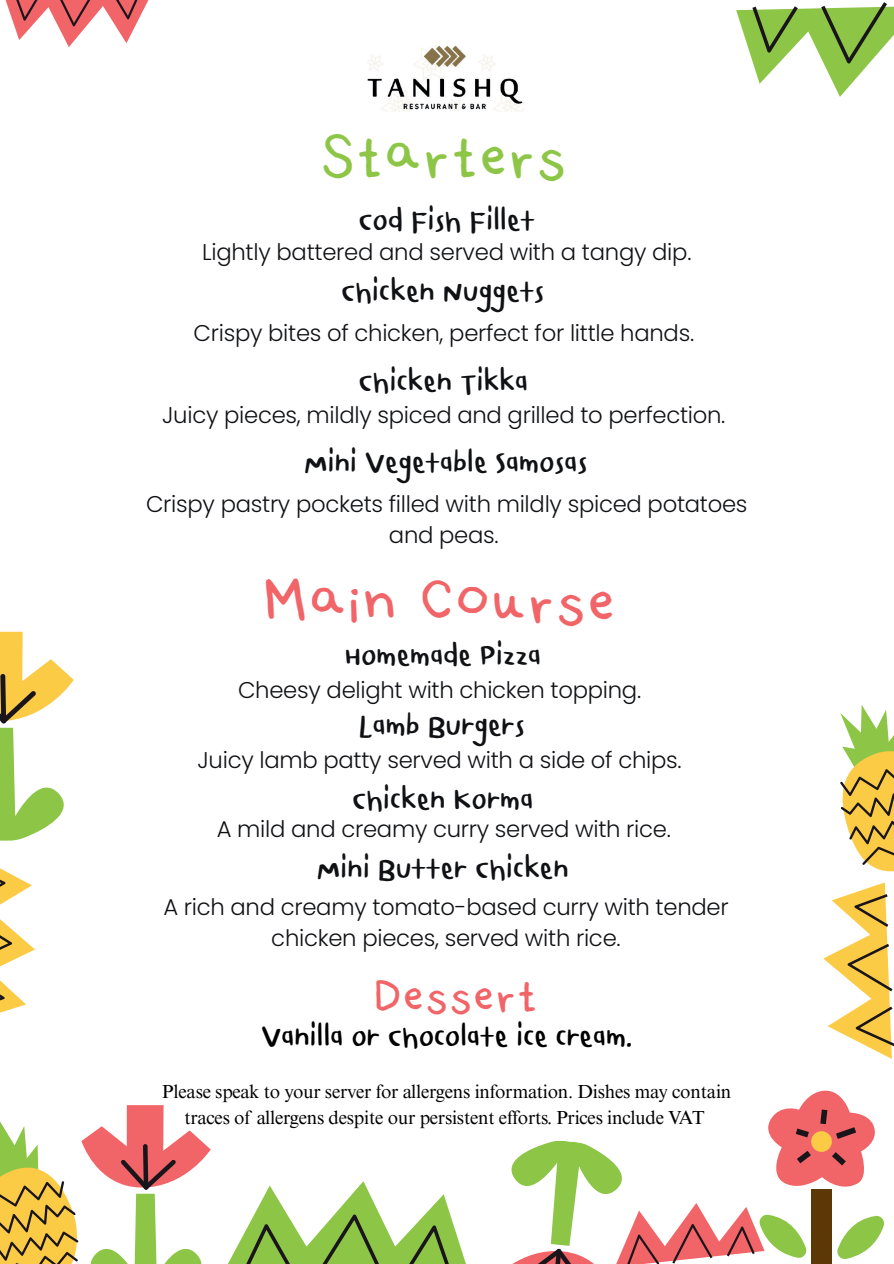
<style>
.page{position:relative;width:894px;height:1264px;background:#fff}
.page>*{position:absolute;margin:0;border:0;box-sizing:border-box;transform-origin:0 0}
.t1{font:700 45.9px "Uh Beenamsoyoung";letter-spacing:.1em;color:#f16467}
.t2{font:700 45.9px "Uh Beenamsoyoung";letter-spacing:.1em;color:#8dc647}
.t3{font:700 35.1px "Uh Beenamsoyoung";letter-spacing:.1em;color:#f16467}
.t4{font:32.55px "FC Palette";letter-spacing:-.01em;color:#101114}
.t5{font:32.55px "FC Palette";letter-spacing:-.01em;color:#000}
.t6{font:300 22.8px/30.3px "Poppins";letter-spacing:-.01em;color:#101114;text-align:center}
.t7{font:18.9px/25.8px "Times NRMT Pro";letter-spacing:-.01em;color:#000;text-align:center}
</style>
<div class="page">
<svg style="left:0;top:631px;width:74px;height:209px"></svg>
<svg style="left:0;top:1105px;width:211px;height:158px"></svg>
<svg style="left:5px;top:0;width:144px;height:47px"></svg>
<svg style="left:736px;top:2px;width:157px;height:95px"></svg>
<svg style="left:228px;top:1181px;width:238px;height:82px"></svg>
<svg style="left:0;top:868px;width:35px;height:145px"></svg>
<svg style="left:511px;top:1090px;width:373px;height:173px"></svg>
<svg style="left:823px;top:705px;width:70px;height:353px"></svg>
<img style="left:367px;top:45px;width:157px;height:66px">
<h1 class="t2" style="left:322px;top:127px;width:244px">Starters</h1>
<h3 class="t4" style="left:358px;top:201px;width:178px">Cod Fish Fillet</h3>
<p class="t6" style="left:202px;top:236px;width:490px">Lightly battered and served with a tangy dip.</p>
<h3 class="t4" style="left:341px;top:272px;width:205px">Chicken Nuggets</h3>
<p class="t6" style="left:193px;top:318px;width:502px">Crispy bites of chicken, perfect for little hands.</p>
<h3 class="t4" style="left:358px;top:361px;width:171px">Chicken Tikka</h3>
<p class="t6" style="left:162px;top:399px;width:564px">Juicy pieces, mildly spiced and grilled to perfection.</p>
<h3 class="t4" style="left:303px;top:443px;width:285px">Mini Vegetable Samosas</h3>
<p class="t6" style="left:146px;top:489px;width:603px">Crispy pastry pockets filled with mildly spiced potatoes and peas.</p>
<h1 class="t1" style="left:265px;top:572px;width:350px">Main Course</h1>
<h3 class="t4" style="left:344px;top:636px;width:198px">Homemade Pizza</h3>
<p class="t6" style="left:238px;top:674px;width:404px">Cheesy delight with chicken topping.</p>
<h3 class="t4" style="left:358px;top:705px;width:168px">Lamb Burgers</h3>
<p class="t6" style="left:197px;top:745px;width:485px">Juicy lamb patty served with a side of chips.</p>
<h3 class="t4" style="left:352px;top:779px;width:183px">Chicken Korma</h3>
<p class="t6" style="left:217px;top:813px;width:455px">A mild and creamy curry served with rice.</p>
<h3 class="t4" style="left:316px;top:849px;width:254px">Mini Butter Chicken</h3>
<p class="t6" style="left:163px;top:892px;width:566px">A rich and creamy tomato-based curry with tender chicken pieces, served with rice.</p>
<h2 class="t3" style="left:375px;top:973px;width:163px">Dessert</h2>
<h3 class="t5" style="left:261px;top:1016px;width:373px">Vanilla or Chocolate ice cream.</h3>
<p class="t7" style="left:162px;top:1080px;width:570px">Please speak to your server for allergens information. Dishes may contain traces of allergens despite our persistent efforts. Prices include VAT</p>
</div>
